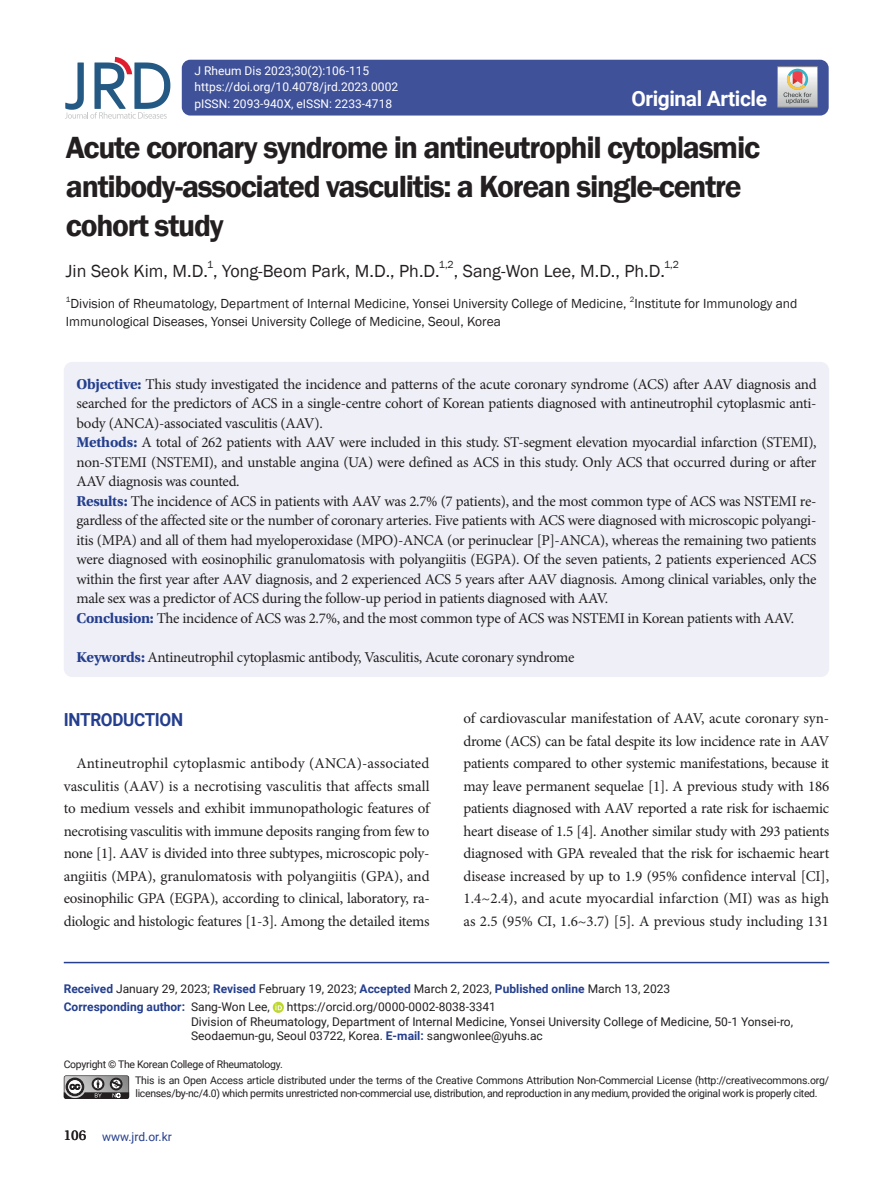
<style>
.page{position:relative;width:893px;height:1191px;background:#fff}
.page>*{position:absolute;margin:0;border:0;box-sizing:border-box;transform-origin:0 0}
.t1{font:600 31.5px/39px "Franklin Gothic";letter-spacing:-.04em;color:#231f20}
.t2{font:700 21px "Roboto";letter-spacing:-.02em;color:#fff}
.t3{font:18px "Franklin Gothic";color:#231f20}
.t4{font:700 18px "Roboto";letter-spacing:-.02em;color:#253f8e;scale:.95 1}
.t5{font:15px/22.5px "Minion Pro";letter-spacing:-.02em;color:#231f20;text-align:justify}
.t6{font:13.5px "Franklin Gothic";color:#231f20}
.t7{font:12px/14.4px "Roboto";color:#231f20}
.t8{font:12px/16.5px "Roboto";color:#fff}
.t9{font:12px "Roboto";color:#253f8e}
.t10{font:10.5px/16.8px "Roboto";letter-spacing:-.03em;color:#231f20}
.t11{font:10.5px "Franklin Gothic";color:#231f20}
.t12{font:7.8px "Franklin Gothic";color:#231f20}
.s1{font-family:"Utopia Std";font-weight:700;color:#253f8e}
.s2{font-weight:700;color:#253f8e}
</style>
<div class="page">
<hr style="left:64px;top:961px;width:765px;height:2px;background:#253f8e">
<svg style="left:273px;top:1001px;width:11px;height:12px"></svg>
<svg style="left:275px;top:1003px;width:7px;height:7px"></svg>
<svg style="left:64px;top:1075px;width:65px;height:24px"></svg>
<svg style="left:65px;top:57px;width:105px;height:62px"></svg>
<div style="left:182px;top:60px;width:647px;height:56px;background:#3f5199;border-radius:9px"></div>
<div style="left:777px;top:66px;width:41px;height:41px;border:1px solid #888688"></div>
<svg style="left:777px;top:67px;width:41px;height:40px"></svg>
<div style="left:64px;top:362px;width:765px;height:315px;background:#eff0f7;border-radius:9px"></div>
<p class="t8" style="left:195px;top:62px;width:205px">J Rheum Dis 2023;30(2):106-115 https://doi.org/10.4078/jrd.2023.0002 pISSN: 2093-940X, eISSN: 2233-4718</p>
<h2 class="t2" style="left:631px;top:84px;width:137px">Original Article</h2>
<h1 class="t1" style="left:66px;top:128px;width:696px">Acute coronary syndrome in antineutrophil cytoplasmic antibody-associated vasculitis: a Korean single-centre cohort study</h1>
<p class="t3" style="left:66px;top:259px;width:375px">Jin Seok Kim, M.D. , Yong-Beom Park, M.D., Ph.D.</p>
<p class="t11" style="left:207px;top:258px;width:8px">1</p>
<p class="t11" style="left:439px;top:258px;width:16px">1,2</p>
<p class="t3" style="left:454px;top:259px;width:213px">, Sang-Won Lee, M.D., Ph.D.</p>
<p class="t11" style="left:664px;top:258px;width:16px">1,2</p>
<p class="t12" style="left:66px;top:295px;width:6px">1</p>
<p class="t6" style="left:71px;top:295px;width:557px">Division of Rheumatology, Department of Internal Medicine, Yonsei University College of Medicine,</p>
<p class="t12" style="left:630px;top:295px;width:6px">2</p>
<p class="t6" style="left:634px;top:295px;width:165px">Institute for Immunology and</p>
<p class="t6" style="left:66px;top:313px;width:436px">Immunological Diseases, Yonsei University College of Medicine, Seoul, Korea</p>
<p class="t5" style="left:77px;top:374px;width:742px;line-height:19.5px;text-align:left"><span class="s1">Objective:</span> This study investigated the incidence and patterns of the acute coronary syndrome (ACS) after AAV diagnosis and searched for the predictors of ACS in a single-centre cohort of Korean patients diagnosed with antineutrophil cytoplasmic anti&shy;body (ANCA)-associated vasculitis (AAV).<br><span class="s1">Methods:</span> A total of 262 patients with AAV were included in this study. ST-segment elevation myocardial infarction (STEMI), non-STEMI (NSTEMI), and unstable angina (UA) were defined as ACS in this study. Only ACS that occurred during or after AAV diagnosis was counted.<br><span class="s1">Results:</span> The incidence of ACS in patients with AAV was 2.7% (7 patients), and the most common type of ACS was NSTEMI re&shy;gardless of the affected site or the number of coronary arteries. Five patients with ACS were diagnosed with microscopic polyangi&shy;itis (MPA) and all of them had myeloperoxidase (MPO)-ANCA (or perinuclear [P]-ANCA), whereas the remaining two patients were diagnosed with eosinophilic granulomatosis with polyangiitis (EGPA). Of the seven patients, 2 patients experienced ACS within the first year after AAV diagnosis, and 2 experienced ACS 5 years after AAV diagnosis. Among clinical variables, only the male sex was a predictor of ACS during the follow-up period in patients diagnosed with AAV.<br><span class="s1">Conclusion:</span> The incidence of ACS was 2.7%, and the most common type of ACS was NSTEMI in Korean patients with AAV.</p>
<p class="t5" style="left:77px;top:645px;width:499px"><span class="s1">Keywords:</span> Antineutrophil cytoplasmic antibody, Vasculitis, Acute coronary syndrome</p>
<p class="t4" style="left:64px;top:707px;width:127px">INTRODUCTION</p>
<p class="t5" style="left:64px;top:752px;width:367px;text-indent:13px">Antineutrophil cytoplasmic antibody (ANCA)-associated vasculitis (AAV) is a necrotising vasculitis that affects small to medium vessels and exhibit immunopathologic features of necrotising vasculitis with immune deposits ranging from few to none [1]. AAV is divided into three subtypes, microscopic poly&shy;angiitis (MPA), granulomatosis with polyangiitis (GPA), and eosinophilic GPA (EGPA), according to clinical, laboratory, ra&shy;diologic and histologic features [1-3]. Among the detailed items</p>
<p class="t5" style="left:463px;top:707px;width:367px">of cardiovascular manifestation of AAV, acute coronary syn&shy;drome (ACS) can be fatal despite its low incidence rate in AAV patients compared to other systemic manifestations, because it may leave permanent sequelae [1]. A previous study with 186 patients diagnosed with AAV reported a rate risk for ischaemic heart disease of 1.5 [4]. Another similar study with 293 patients diagnosed with GPA revealed that the risk for ischaemic heart disease increased by up to 1.9 (95% confidence interval [CI], 1.4~2.4), and acute myocardial infarction (MI) was as high as 2.5 (95% CI, 1.6~3.7) [5]. A previous study including 131</p>
<p class="t7" style="left:64px;top:978px;width:608px;line-height:18.6px"><span class="s2">Received</span> January 29, 2023; <span class="s2">Revised</span> February 19, 2023; <span class="s2">Accepted</span> March 2, 2023, <span class="s2">Published online</span> March 13, 2023<br><span class="s2">Corresponding author:</span> Sang-Won Lee,</p>
<p class="t7" style="left:191px;top:999px;width:604px;text-indent:96px">https://orcid.org/0000-0002-8038-3341<br>Division of Rheumatology, Department of Internal Medicine, Yonsei University College of Medicine, 50-1 Yonsei-ro,<br>Seodaemun-gu, Seoul 03722, Korea. <span class="s2">E-mail:</span> sangwonlee@yuhs.ac</p>
<p class="t10" style="left:135px;top:1055px;width:696px;text-indent:-71px">Copyright © The Korean College of Rheumatology.<br>This is an Open Access article distributed under the terms of the Creative Commons Attribution Non-Commercial License (http://creativecommons.org/</p>
<p class="t10" style="left:135px;top:1084px;width:684px">licenses/by-nc/4.0) which permits unrestricted non-commercial use, distribution, and reproduction in any medium, provided the original work is properly cited.</p>
<p class="t9" style="left:64px;top:1128px;width:110px"><sup>106</sup> www.jrd.or.kr</p>
</div>
